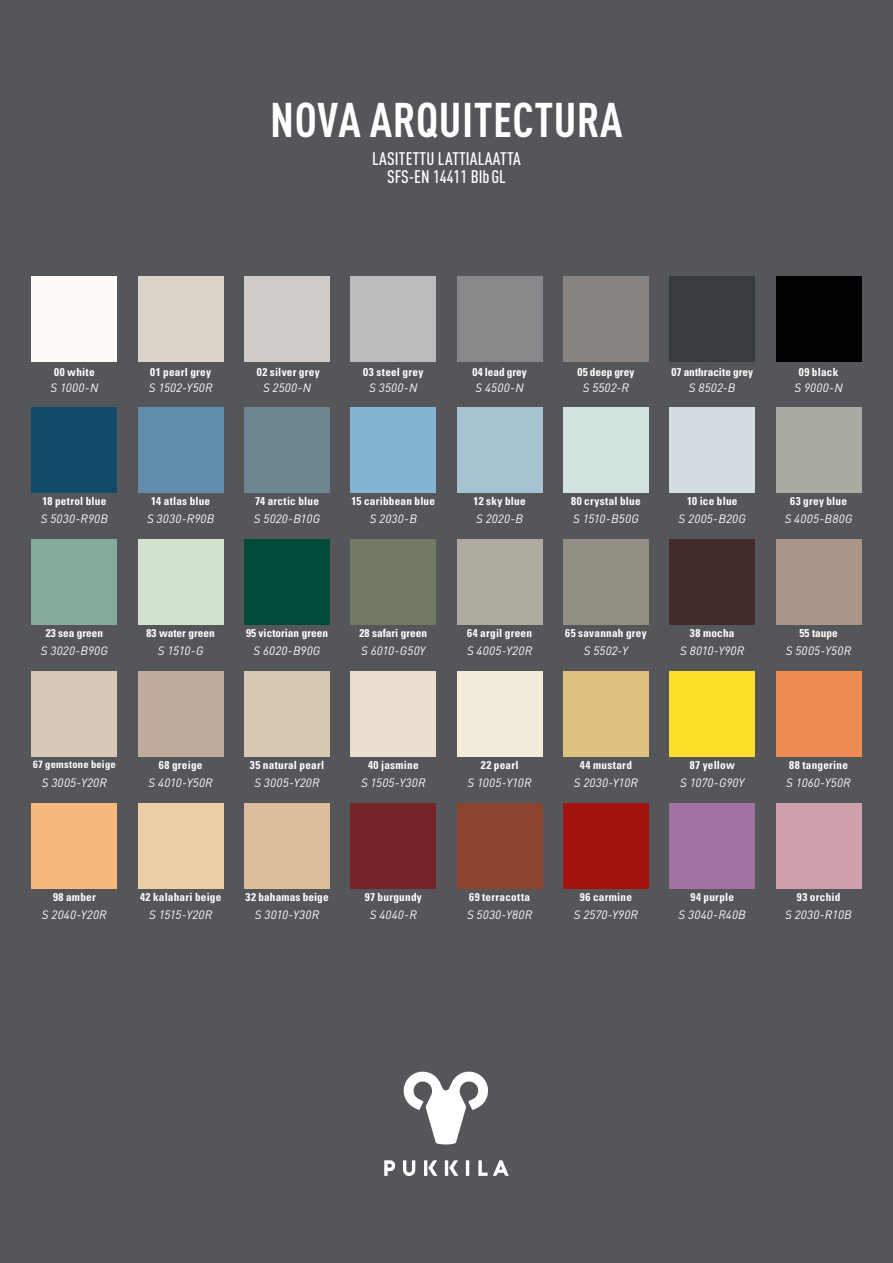
<style>
.page{position:relative;width:893px;height:1263px;background:#55565a}
.page>*{position:absolute;margin:0;border:0;box-sizing:border-box;transform-origin:0 0}
.t1{font:700 condensed 48px "DINOT";letter-spacing:.01em;color:#fff}
.t2{font:500 condensed 18px/18px "DINOT";letter-spacing:.01em;color:#fff;text-align:center}
.t3{font:italic 12px "DINOT";letter-spacing:.015em;color:#fff}
.t4{font:italic 12px "DINOT";letter-spacing:-.005em;color:#fff}
.t5{font:700 condensed 11.25px "Univers LT Std";letter-spacing:.02em;color:#fff}
.t6{font:700 condensed 11.25px "Univers LT Std";color:#fff}
.t7{font:700 condensed 10.5px "Univers LT Std";letter-spacing:.02em;color:#fff}
</style>
<div class="page">
<div style="left:32px;top:276px;width:85px;height:85px;background:#fefbf8"></div>
<div style="left:138px;top:276px;width:85px;height:85px;background:#dad4cb"></div>
<div style="left:244px;top:276px;width:86px;height:85px;background:#d0cac8"></div>
<div style="left:351px;top:276px;width:85px;height:85px;background:#bcbabc"></div>
<div style="left:457px;top:276px;width:85px;height:85px;background:#88888a"></div>
<div style="left:563px;top:276px;width:85px;height:85px;background:#898381"></div>
<div style="left:670px;top:276px;width:85px;height:85px;background:#383c41"></div>
<div style="left:776px;top:276px;width:85px;height:85px;background:#000"></div>
<div style="left:32px;top:408px;width:85px;height:85px;background:#0f4a67"></div>
<div style="left:138px;top:408px;width:85px;height:85px;background:#638dac"></div>
<div style="left:244px;top:408px;width:86px;height:85px;background:#6c8792"></div>
<div style="left:351px;top:408px;width:85px;height:85px;background:#83b5d2"></div>
<div style="left:457px;top:408px;width:85px;height:85px;background:#a5c3d1"></div>
<div style="left:563px;top:408px;width:85px;height:85px;background:#d3e3e0"></div>
<div style="left:670px;top:408px;width:85px;height:85px;background:#d3dce0"></div>
<div style="left:776px;top:408px;width:85px;height:85px;background:#aaaba0"></div>
<div style="left:32px;top:540px;width:85px;height:85px;background:#84ac9a"></div>
<div style="left:138px;top:540px;width:85px;height:85px;background:#d1e3ce"></div>
<div style="left:244px;top:540px;width:86px;height:85px;background:#004c3b"></div>
<div style="left:351px;top:540px;width:85px;height:85px;background:#727964"></div>
<div style="left:457px;top:540px;width:85px;height:85px;background:#aeaa9f"></div>
<div style="left:563px;top:540px;width:85px;height:85px;background:#938e84"></div>
<div style="left:670px;top:540px;width:85px;height:85px;background:#412c2b"></div>
<div style="left:776px;top:540px;width:85px;height:85px;background:#aa9688"></div>
<div style="left:32px;top:671px;width:85px;height:85px;background:#d7c8b8"></div>
<div style="left:138px;top:671px;width:85px;height:85px;background:#bfaa9b"></div>
<div style="left:244px;top:671px;width:86px;height:85px;background:#d7c8b3"></div>
<div style="left:351px;top:671px;width:85px;height:85px;background:#eadece"></div>
<div style="left:457px;top:671px;width:85px;height:85px;background:#f4ecda"></div>
<div style="left:563px;top:671px;width:85px;height:85px;background:#dec07e"></div>
<div style="left:670px;top:671px;width:85px;height:85px;background:#fdde28"></div>
<div style="left:776px;top:671px;width:85px;height:85px;background:#f08c52"></div>
<div style="left:32px;top:803px;width:85px;height:85px;background:#f7ba7c"></div>
<div style="left:138px;top:803px;width:85px;height:85px;background:#ebcea6"></div>
<div style="left:244px;top:803px;width:86px;height:85px;background:#dcbe9c"></div>
<div style="left:351px;top:803px;width:85px;height:85px;background:#752527"></div>
<div style="left:457px;top:803px;width:85px;height:85px;background:#8d432d"></div>
<div style="left:563px;top:803px;width:85px;height:85px;background:#a2120e"></div>
<div style="left:670px;top:803px;width:85px;height:85px;background:#a472a1"></div>
<div style="left:776px;top:803px;width:85px;height:85px;background:#cda0ac"></div>
<svg style="left:384px;top:1160px;width:125px;height:16px"></svg>
<svg style="left:403px;top:1071px;width:85px;height:74px"></svg>
<h1 class="t1" style="left:270px;top:84px;width:354px">NOVA ARQUITECTURA</h1>
<h2 class="t2" style="left:372px;top:148px;width:150px">LASITETTU LATTIALAATTA<br>SFS-EN 14411 BIbGL</h2>
<p class="t5" style="left:54px;top:365px;width:42px">00 white</p>
<p class="t5" style="left:150px;top:365px;width:62px">01 pearl grey</p>
<p class="t5" style="left:257px;top:365px;width:64px">02 silver grey</p>
<p class="t5" style="left:363px;top:365px;width:62px">03 steel grey</p>
<p class="t6" style="left:472px;top:365px;width:56px">04 lead grey</p>
<p class="t6" style="left:577px;top:365px;width:58px">05 deep grey</p>
<p class="t5" style="left:671px;top:365px;width:83px">07 anthracite grey</p>
<p class="t5" style="left:799px;top:365px;width:41px">09 black</p>
<p class="t3" style="left:50px;top:378px;width:49px">S 1000-N</p>
<p class="t3" style="left:149px;top:378px;width:65px">S 1502-Y50R</p>
<p class="t3" style="left:263px;top:378px;width:50px">S 2500-N</p>
<p class="t3" style="left:369px;top:378px;width:50px">S 3500-N</p>
<p class="t3" style="left:476px;top:378px;width:50px">S 4500-N</p>
<p class="t3" style="left:583px;top:378px;width:48px">S 5502-R</p>
<p class="t3" style="left:689px;top:378px;width:48px">S 8502-B</p>
<p class="t3" style="left:794px;top:378px;width:50px">S 9000-N</p>
<p class="t5" style="left:42px;top:494px;width:65px">18 petrol blue</p>
<p class="t5" style="left:151px;top:494px;width:61px">14 atlas blue</p>
<p class="t5" style="left:255px;top:494px;width:65px">74 arctic blue</p>
<p class="t5" style="left:352px;top:494px;width:85px">15 caribbean blue</p>
<p class="t5" style="left:474px;top:494px;width:53px">12 sky blue</p>
<p class="t5" style="left:571px;top:494px;width:71px">80 crystal blue</p>
<p class="t5" style="left:687px;top:494px;width:52px">10 ice blue</p>
<p class="t5" style="left:790px;top:494px;width:58px">63 grey blue</p>
<p class="t3" style="left:41px;top:510px;width:69px">S 5030-R90B</p>
<p class="t3" style="left:147px;top:510px;width:69px">S 3030-R90B</p>
<p class="t3" style="left:254px;top:510px;width:68px">S 5020-B10G</p>
<p class="t3" style="left:370px;top:510px;width:49px">S 2030-B</p>
<p class="t3" style="left:476px;top:510px;width:49px">S 2020-B</p>
<p class="t3" style="left:573px;top:510px;width:67px">S 1510-B50G</p>
<p class="t3" style="left:679px;top:510px;width:69px">S 2005-B20G</p>
<p class="t3" style="left:785px;top:510px;width:69px">S 4005-B80G</p>
<p class="t6" style="left:46px;top:626px;width:59px">23 sea green</p>
<p class="t6" style="left:147px;top:626px;width:70px">83 water green</p>
<p class="t6" style="left:246px;top:626px;width:83px">95 victorian green</p>
<p class="t6" style="left:360px;top:626px;width:69px">28 safari green</p>
<p class="t5" style="left:467px;top:626px;width:66px">64 argil green</p>
<p class="t5" style="left:565px;top:626px;width:83px">65 savannah grey</p>
<p class="t5" style="left:690px;top:626px;width:46px">38 mocha</p>
<p class="t5" style="left:799px;top:626px;width:40px">55 taupe</p>
<p class="t3" style="left:41px;top:642px;width:68px">S 3020-B90G</p>
<p class="t3" style="left:158px;top:642px;width:47px">S 1510-G</p>
<p class="t3" style="left:254px;top:642px;width:68px">S 6020-B90G</p>
<p class="t3" style="left:361px;top:642px;width:66px">S 6010-G50Y</p>
<p class="t3" style="left:467px;top:642px;width:67px">S 4005-Y20R</p>
<p class="t3" style="left:584px;top:642px;width:46px">S 5502-Y</p>
<p class="t3" style="left:680px;top:642px;width:66px">S 8010-Y90R</p>
<p class="t3" style="left:786px;top:642px;width:67px">S 5005-Y50R</p>
<p class="t7" style="left:33px;top:758px;width:84px">67 gemstone beige</p>
<p class="t5" style="left:159px;top:758px;width:45px">68 greige</p>
<p class="t5" style="left:250px;top:758px;width:76px">35 natural pearl</p>
<p class="t5" style="left:368px;top:758px;width:52px">40 jasmine</p>
<p class="t5" style="left:481px;top:758px;width:39px">22 pearl</p>
<p class="t5" style="left:580px;top:758px;width:53px">44 mustard</p>
<p class="t5" style="left:690px;top:758px;width:47px">87 yellow</p>
<p class="t5" style="left:789px;top:758px;width:60px">88 tangerine</p>
<p class="t3" style="left:42px;top:774px;width:67px">S 3005-Y20R</p>
<p class="t3" style="left:149px;top:774px;width:66px">S 4010-Y50R</p>
<p class="t3" style="left:254px;top:774px;width:67px">S 3005-Y20R</p>
<p class="t3" style="left:361px;top:774px;width:66px">S 1505-Y30R</p>
<p class="t3" style="left:468px;top:774px;width:66px">S 1005-Y10R</p>
<p class="t3" style="left:574px;top:774px;width:66px">S 2030-Y10R</p>
<p class="t3" style="left:680px;top:774px;width:66px">S 1070-G90Y</p>
<p class="t3" style="left:786px;top:774px;width:66px">S 1060-Y50R</p>
<p class="t5" style="left:53px;top:890px;width:44px">98 amber</p>
<p class="t5" style="left:140px;top:890px;width:83px">42 kalahari beige</p>
<p class="t5" style="left:245px;top:890px;width:85px">32 bahamas beige</p>
<p class="t5" style="left:365px;top:890px;width:59px">97 burgundy</p>
<p class="t5" style="left:469px;top:890px;width:63px">69 terracotta</p>
<p class="t5" style="left:580px;top:890px;width:54px">96 carmine</p>
<p class="t5" style="left:690px;top:890px;width:45px">94 purple</p>
<p class="t5" style="left:797px;top:890px;width:45px">93 orchid</p>
<p class="t3" style="left:42px;top:905px;width:66px">S 2040-Y20R</p>
<p class="t4" style="left:149px;top:905px;width:65px">S 1515-Y20R</p>
<p class="t3" style="left:255px;top:905px;width:66px">S 3010-Y30R</p>
<p class="t3" style="left:370px;top:905px;width:49px">S 4040-R</p>
<p class="t3" style="left:467px;top:905px;width:67px">S 5030-Y80R</p>
<p class="t3" style="left:574px;top:905px;width:66px">S 2570-Y90R</p>
<p class="t3" style="left:679px;top:905px;width:69px">S 3040-R40B</p>
<p class="t3" style="left:785px;top:905px;width:68px">S 2030-R10B</p>
</div>
